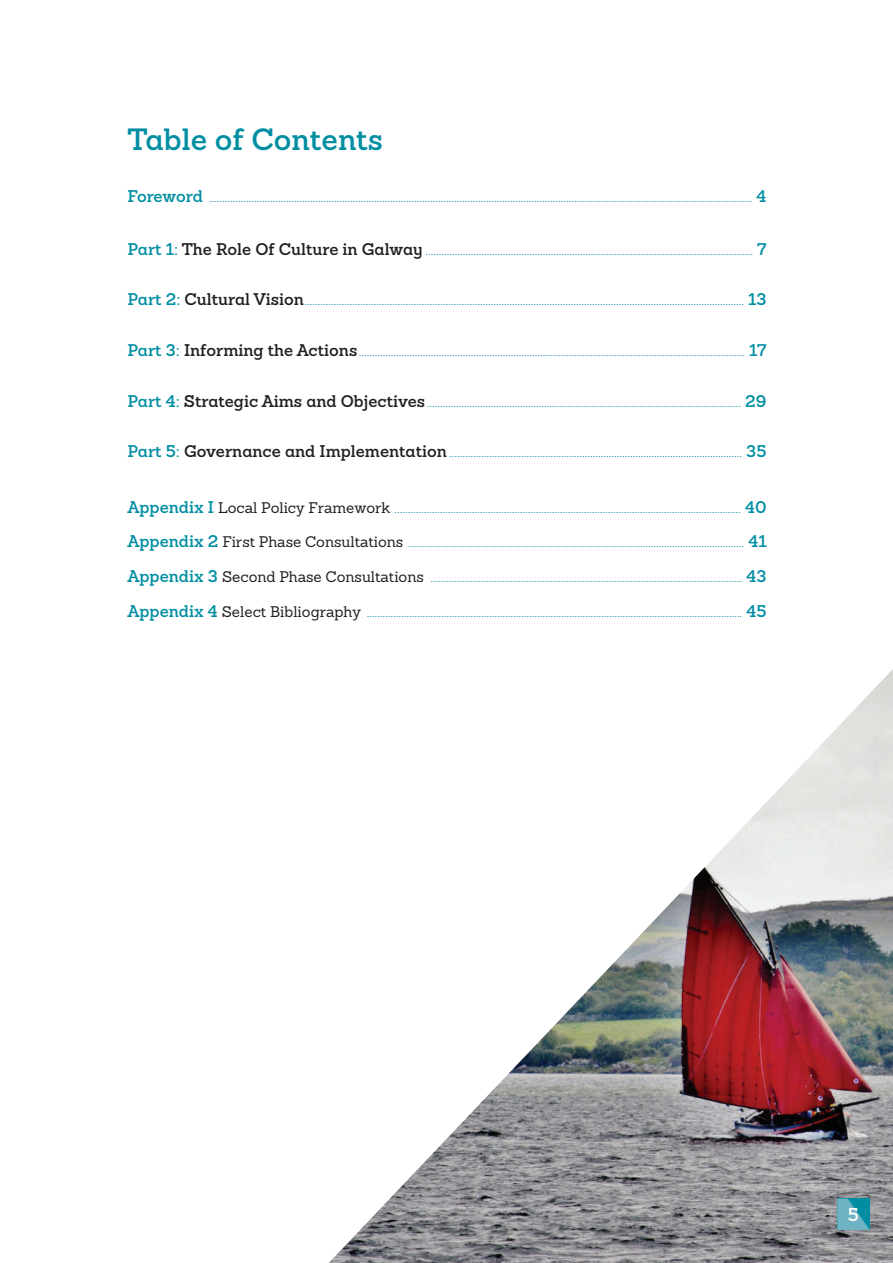
<style>
.page{position:relative;width:893px;height:1263px;background:#fff}
.page>*{position:absolute;margin:0;border:0;box-sizing:border-box;transform-origin:0 0}
.t1{font:600 30px "Sanchez";color:#018ea2}
.t2{font:600 18px "Sanchez";color:#fff}
.t3{font:12px "Sanchez";color:#018ea2}
.s1{font-weight:600;font-size:16.5px}
.s2{font-weight:600;font-size:16.5px;color:#231f20}
.s3{font-size:15px;color:#231f20}
</style>
<div class="page">
<img style="left:329px;top:669px;width:564px;height:594px">
<svg style="left:837px;top:1199px;width:33px;height:31px"></svg>
<h1 class="t1" style="left:128px;top:129px;width:257px">Table of Contents</h1>
<p class="t3" style="left:128px;top:194px;width:640px"><span class="s1">Foreword</span> ............................................................................................................................................................................................................ <span class="s1">4</span></p>
<p class="t3" style="left:128px;top:246px;width:640px"><span class="s1">Part 1:</span> <span class="s2">The Role Of Culture in Galway</span> ........................................................................................................................... <span class="s1">7</span></p>
<p class="t3" style="left:128px;top:297px;width:640px"><span class="s1">Part 2:</span> <span class="s2">Cultural Vision</span>..................................................................................................................................................................... <span class="s1">13</span></p>
<p class="t3" style="left:128px;top:347px;width:640px"><span class="s1">Part 3:</span> <span class="s2">Informing the Actions</span>................................................................................................................................................. <span class="s1">17</span></p>
<p class="t3" style="left:128px;top:398px;width:640px"><span class="s1">Part 4:</span> <span class="s2">Strategic Aims and Objectives</span>...................................................................................................................... <span class="s1">29</span></p>
<p class="t3" style="left:128px;top:448px;width:640px"><span class="s1">Part 5:</span> <span class="s2">Governance and Implementation</span> .............................................................................................................. <span class="s1">35</span></p>
<p class="t3" style="left:128px;top:504px;width:640px"><span class="s1">Appendix I</span> <span class="s3">Local Policy Framework</span> .................................................................................................................................. <span class="s1">40</span></p>
<p class="t3" style="left:128px;top:539px;width:640px"><span class="s1">Appendix 2</span> <span class="s3">First Phase Consultations</span> .............................................................................................................................. <span class="s1">41</span></p>
<p class="t3" style="left:128px;top:573px;width:640px"><span class="s1">Appendix 3</span> <span class="s3">Second Phase Consultations</span> ..................................................................................................................... <span class="s1">43</span></p>
<p class="t3" style="left:128px;top:608px;width:640px"><span class="s1">Appendix 4</span> <span class="s3">Select Bibliography</span> ............................................................................................................................................. <span class="s1">45</span></p>
<h2 class="t2" style="left:848px;top:1208px;width:13px">5</h2>
</div>
